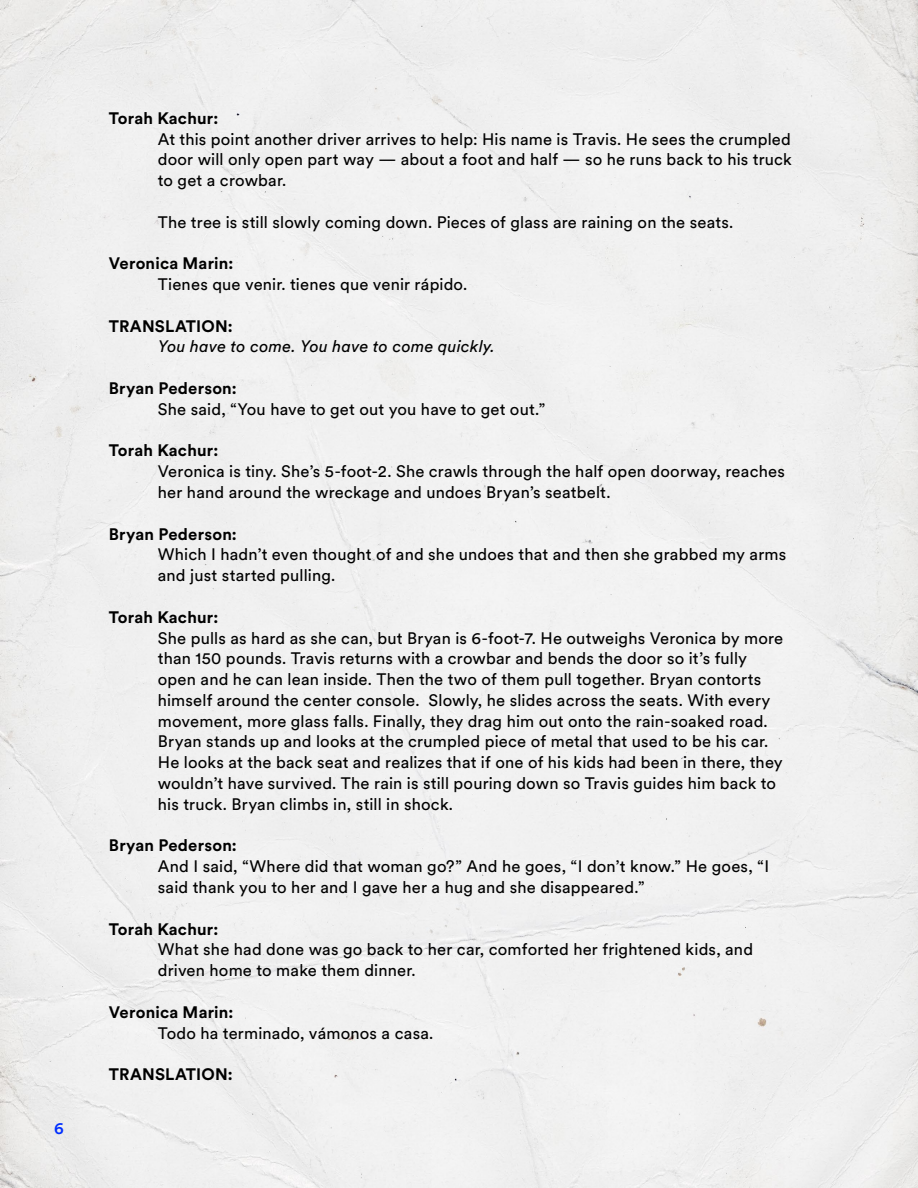
<style>
.page{position:relative;width:918px;height:1188px;background:#f0f0f0}
.page>*{position:absolute;margin:0;border:0;box-sizing:border-box;transform-origin:0 0}
.t1{font:16.5px/20.9px "Circular XX";letter-spacing:.01em;color:#000}
.t2{font:700 16.5px "Circular XX";letter-spacing:.01em;color:#000}
.t3{font:italic 16.5px "Circular XX";letter-spacing:.01em;color:#000}
.t4{font:500 16.5px "Circular XX";color:#002eff}
</style>
<div class="page">
<p class="t4" style="left:54px;top:1117px;width:11px">6</p>
<p class="t2" style="left:109px;top:107px;width:111px">Torah Kachur:</p>
<p class="t1" style="left:158px;top:128px;width:636px;text-align:justify">At this point another driver arrives to help: His name is Travis. He sees the crumpled door will only open part way — about a foot and half — so he runs back to his truck to get a crowbar.</p>
<p class="t1" style="left:158px;top:211px;width:577px">The tree is still slowly coming down. Pieces of glass are raining on the seats.</p>
<p class="t2" style="left:109px;top:252px;width:126px">Veronica Marin:</p>
<p class="t1" style="left:158px;top:273px;width:311px">Tienes que venir. tienes que venir rápido.</p>
<p class="t2" style="left:109px;top:315px;width:126px">TRANSLATION:</p>
<p class="t3" style="left:158px;top:336px;width:338px">You have to come. You have to come quickly.</p>
<p class="t2" style="left:109px;top:377px;width:130px">Bryan Pederson:</p>
<p class="t1" style="left:158px;top:398px;width:389px">She said, “You have to get out you have to get out.”</p>
<p class="t2" style="left:109px;top:439px;width:111px">Torah Kachur:</p>
<p class="t1" style="left:158px;top:460px;width:629px">Veronica is tiny. She’s 5-foot-2. She crawls through the half open doorway, reaches her hand around the wreckage and undoes Bryan’s seatbelt.</p>
<p class="t2" style="left:109px;top:522px;width:130px">Bryan Pederson:</p>
<p class="t1" style="left:158px;top:543px;width:630px">Which I hadn’t even thought of and she undoes that and then she grabbed my arms and just started pulling.</p>
<p class="t2" style="left:109px;top:606px;width:111px">Torah Kachur:</p>
<p class="t1" style="left:158px;top:627px;width:627px">She pulls as hard as she can, but Bryan is 6-foot-7. He outweighs Veronica by more than 150 pounds. Travis returns with a crowbar and bends the door so it’s fully open and he can lean inside. Then the two of them pull together. Bryan contorts himself around the center console. Slowly, he slides across the seats. With every movement, more glass falls. Finally, they drag him out onto the rain-soaked road.<br>Bryan stands up and looks at the crumpled piece of metal that used to be his car.<br>He looks at the back seat and realizes that if one of his kids had been in there, they wouldn’t have survived. The rain is still pouring down so Travis guides him back to his truck. Bryan climbs in, still in shock.</p>
<p class="t2" style="left:109px;top:834px;width:130px">Bryan Pederson:</p>
<p class="t1" style="left:158px;top:855px;width:613px">And I said, “Where did that woman go?” And he goes, “I don’t know.” He goes, “I said thank you to her and I gave her a hug and she disappeared.”</p>
<p class="t2" style="left:109px;top:917px;width:111px">Torah Kachur:</p>
<p class="t1" style="left:158px;top:938px;width:597px">What she had done was go back to her car, comforted her frightened kids, and driven home to make them dinner.</p>
<p class="t2" style="left:109px;top:1001px;width:126px">Veronica Marin:</p>
<p class="t1" style="left:158px;top:1022px;width:277px">Todo ha terminado, vámonos a casa.</p>
<p class="t2" style="left:109px;top:1063px;width:126px">TRANSLATION:</p>
</div>
